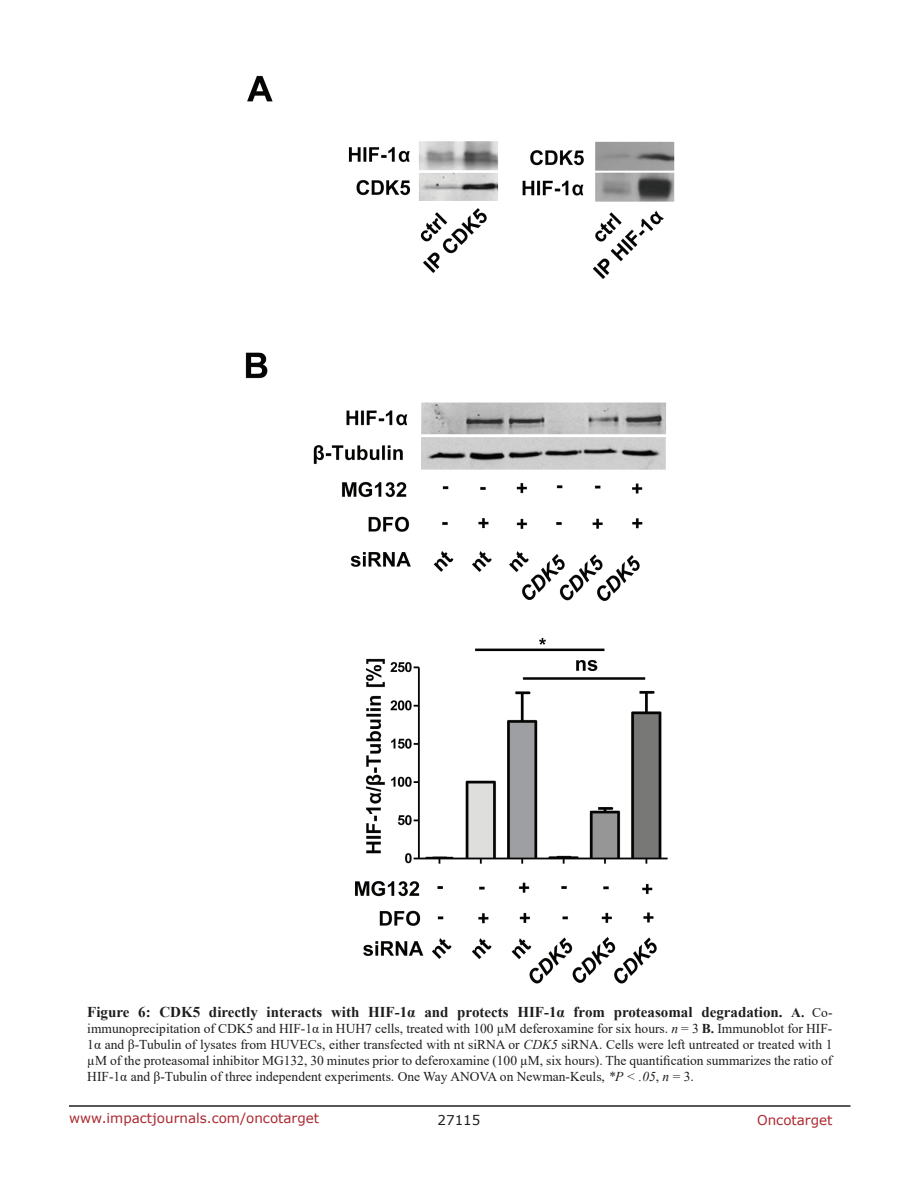
<style>
.page{position:relative;width:918px;height:1188px;background:#fff}
.page>*{position:absolute;margin:0;border:0;box-sizing:border-box;transform-origin:0 0}
.t1{font:700 15px "Times New Roman";color:#201d20}
.t2{font:13.5px/16.2px "Times New Roman";color:#201d20;text-align:justify}
.t3{font:13.5px "Verdana";color:#ac2830}
.t4{font:13.5px "Verdana";color:#201d20}
.s1{font-size:13.5px}
.s2{font-weight:400;font-size:13.5px}
.s3{font-style:italic}
.s4{font-weight:700}
</style>
<div class="page">
<hr style="left:69px;top:1105px;width:781px;height:2px;background:#231f20">
<img style="left:245px;top:76px;width:430px;height:908px">
<p class="t1" style="left:87px;top:1001px;width:747px">Figure 6: CDK5 directly interacts with HIF-1α and protects HIF-1α from proteasomal degradation. <span class="s1">A.</span> <span class="s2">Co-</span></p>
<p class="t2" style="left:87px;top:1020px;width:747px">immunoprecipitation of CDK5 and HIF-1α in HUH7 cells, treated with 100 µM deferoxamine for six hours. <span class="s3">n</span> = 3 <span class="s4">B.</span> Immunoblot for HIF-1α and β-Tubulin of lysates from HUVECs, either transfected with nt siRNA or <span class="s3">CDK5</span> siRNA. Cells were left untreated or treated with 1 µM of the proteasomal inhibitor MG132, 30 minutes prior to deferoxamine (100 µM, six hours). The quantification summarizes the ratio of HIF-1α and β-Tubulin of three independent experiments. One Way ANOVA on Newman-Keuls, <span class="s3">*P &lt; .05</span>, <span class="s3">n</span> = 3.</p>
<p class="t3" style="left:69px;top:1109px;width:252px">www.impactjournals.com/oncotarget</p>
<p class="t4" style="left:438px;top:1111px;width:44px">27115</p>
<p class="t3" style="left:757px;top:1111px;width:77px">Oncotarget</p>
</div>
